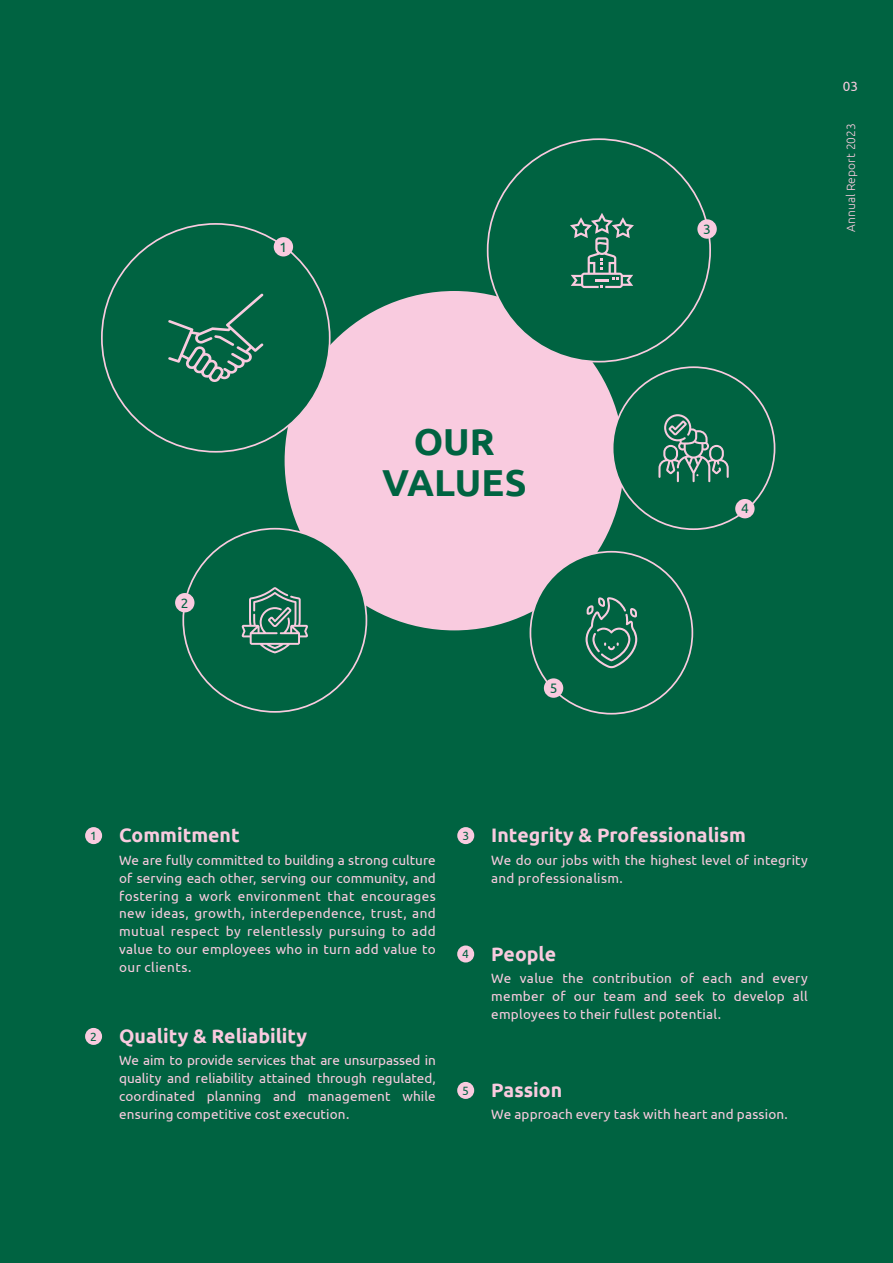
<style>
.page{position:relative;width:893px;height:1263px;background:#006341}
.page>*{position:absolute;margin:0;border:0;box-sizing:border-box;transform-origin:0 0}
.t1{font:700 37.5px/40.5px "Ubuntu";color:#006341;text-align:center}
.t2{font:700 19.5px "Ubuntu";color:#f9cbdf}
.t3{font:13.65px "Ubuntu";color:#006341}
.t4{font:13.5px/18px "Ubuntu";letter-spacing:.015em;color:#f9cbdf;text-align:justify}
.t5{font:300 12px "Ubuntu";letter-spacing:.015em;color:#f9cbdf}
.t6{font:12px "Ubuntu";color:#006341}
</style>
<div class="page">
<div style="left:285px;top:291px;width:339px;height:339px;background:#f9cbdf;border-radius:50%"></div>
<div style="left:102px;top:224px;width:228px;height:228px;background:#006341;border-radius:50%"></div>
<div style="left:530px;top:552px;width:162px;height:162px;background:#006341;border-radius:50%"></div>
<div style="left:183px;top:529px;width:183px;height:183px;background:#006341;border-radius:50%"></div>
<div style="left:613px;top:367px;width:162px;height:162px;background:#006341;border-radius:50%"></div>
<svg style="left:168px;top:293px;width:95px;height:89px"></svg>
<svg style="left:242px;top:587px;width:66px;height:66px"></svg>
<svg style="left:585px;top:597px;width:52px;height:71px"></svg>
<svg style="left:658px;top:414px;width:71px;height:68px"></svg>
<div style="left:274px;top:237px;width:19px;height:19px;background:#f9cbdf;border-radius:50%"></div>
<div style="left:175px;top:593px;width:19px;height:19px;background:#f9cbdf;border-radius:50%"></div>
<div style="left:85px;top:1028px;width:17px;height:17px;background:#f9cbdf;border-radius:50%"></div>
<div style="left:457px;top:827px;width:17px;height:17px;background:#f9cbdf;border-radius:50%"></div>
<div style="left:735px;top:499px;width:20px;height:19px;background:#f9cbdf;border-radius:50%"></div>
<div style="left:457px;top:945px;width:17px;height:17px;background:#f9cbdf;border-radius:50%"></div>
<div style="left:544px;top:678px;width:19px;height:20px;background:#f9cbdf;border-radius:50%"></div>
<div style="left:457px;top:1082px;width:17px;height:17px;background:#f9cbdf;border-radius:50%"></div>
<div style="left:488px;top:139px;width:222px;height:223px;background:#006341;border-radius:50%"></div>
<svg style="left:570px;top:213px;width:64px;height:75px"></svg>
<div style="left:697px;top:219px;width:20px;height:20px;background:#f9cbdf;border-radius:50%"></div>
<div style="left:85px;top:827px;width:17px;height:17px;background:#f9cbdf;border-radius:50%"></div>
<p class="t3" style="left:280px;top:238px;width:9px">1</p>
<p class="t3" style="left:703px;top:221px;width:9px">3</p>
<p class="t4" style="left:843px;top:77px;width:17px">03</p>
<p class="t5" style="left:844px;top:232px;width:111px;rotate:-90deg">Annual Report 2023</p>
<p class="t3" style="left:181px;top:594px;width:9px">2</p>
<h1 class="t1" style="left:382px;top:421px;width:146px">OUR<br>VALUES</h1>
<p class="t3" style="left:550px;top:680px;width:9px">5</p>
<p class="t3" style="left:741px;top:500px;width:9px">4</p>
<p class="t6" style="left:90px;top:828px;width:8px">1</p>
<p class="t6" style="left:90px;top:1029px;width:8px">2</p>
<h2 class="t2" style="left:119px;top:823px;width:122px">Commitment</h2>
<p class="t4" style="left:119px;top:850px;width:318px">We are fully committed to building a strong culture of serving each other, serving our community, and fostering a work environment that encourages new ideas, growth, interdependence, trust, and mutual respect by relentlessly pursuing to add value to our employees who in turn add value to our clients.</p>
<h2 class="t2" style="left:119px;top:1024px;width:190px">Quality &amp; Reliability</h2>
<p class="t4" style="left:119px;top:1051px;width:318px">We aim to provide services that are unsurpassed in quality and reliability attained through regulated, coordinated planning and management while ensuring competitive cost execution.</p>
<p class="t6" style="left:462px;top:828px;width:8px">3</p>
<h2 class="t2" style="left:491px;top:823px;width:256px">Integrity &amp; Professionalism</h2>
<p class="t4" style="left:491px;top:850px;width:318px">We do our jobs with the highest level of integrity and professionalism.</p>
<p class="t6" style="left:462px;top:947px;width:8px">4</p>
<h2 class="t2" style="left:491px;top:942px;width:66px">People</h2>
<p class="t4" style="left:491px;top:969px;width:318px">We value the contribution of each and every member of our team and seek to develop all employees to their fullest potential.</p>
<p class="t6" style="left:462px;top:1083px;width:8px">5</p>
<h2 class="t2" style="left:491px;top:1078px;width:72px">Passion</h2>
<p class="t4" style="left:491px;top:1105px;width:298px">We approach every task with heart and passion.</p>
</div>
